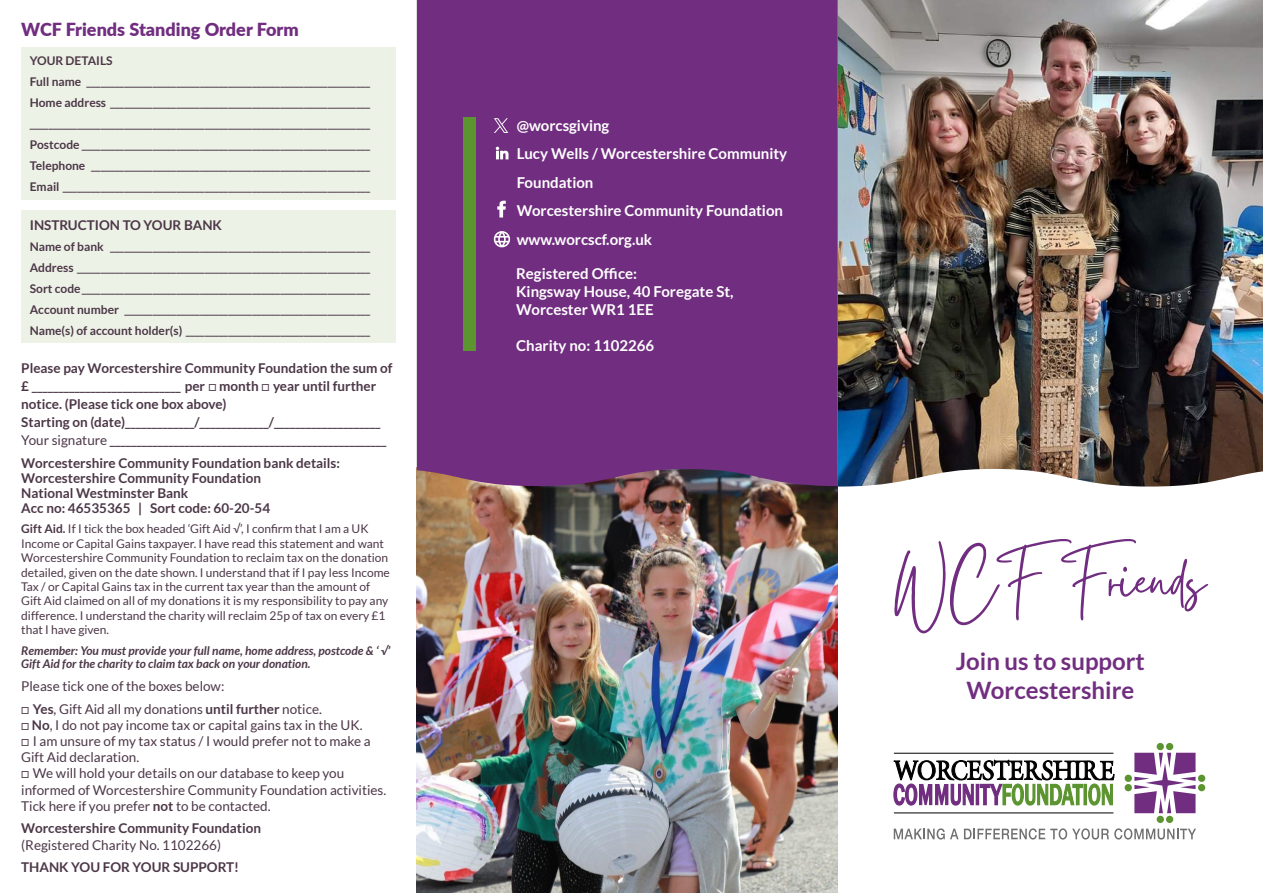
<style>
.page{position:relative;width:1263px;height:893px;background:#fff}
.page>*{position:absolute;margin:0;border:0;box-sizing:border-box;transform-origin:0 0}
.t1{font:68.25px "Gistesy";color:#712e80}
.t2{font:700 24px/28.8px "Lato";color:#712e80;text-align:center}
.t3{font:900 18px "Lato";color:#712e80}
.t4{font:700 15px/28.5px "Lato";color:#fff}
.t5{font:700 13.5px/18px "Lato";color:#4c3747}
.t6{font:13.5px/16.2px "Lato";color:#4c3747}
.t7{font:700 12px/21px "Lato";color:#4c3747}
.t8{font:12px/14.4px "Lato";color:#4c3747}
.t9{font:italic 700 12px/13.5px "Lato";color:#4c3747}
.s1{font-weight:500}
.s2{font-weight:400}
.s3{font-weight:700}
</style>
<div class="page">
<img style="left:417px;top:486px;width:421px;height:407px">
<div style="left:1157px;top:743px;width:7px;height:7px;background:#5c9430;border-radius:50%"></div>
<div style="left:1166px;top:743px;width:7px;height:7px;background:#5c9430;border-radius:50%"></div>
<div style="left:1125px;top:784px;width:7px;height:7px;background:#5c9430;border-radius:50%"></div>
<div style="left:1125px;top:775px;width:7px;height:7px;background:#5c9430;border-radius:50%"></div>
<div style="left:1198px;top:784px;width:7px;height:7px;background:#5c9430;border-radius:50%"></div>
<div style="left:1198px;top:775px;width:7px;height:7px;background:#5c9430;border-radius:50%"></div>
<div style="left:1157px;top:816px;width:7px;height:7px;background:#5c9430;border-radius:50%"></div>
<div style="left:1166px;top:816px;width:7px;height:7px;background:#5c9430;border-radius:50%"></div>
<svg style="left:1134px;top:753px;width:61px;height:60px"></svg>
<svg style="left:894px;top:828px;width:64px;height:11px"></svg>
<svg style="left:964px;top:828px;width:232px;height:11px"></svg>
<hr style="left:894px;top:812px;width:219px;height:1px;background:#000">
<hr style="left:894px;top:753px;width:219px;height:1px;background:#000">
<svg style="left:893px;top:760px;width:221px;height:46px"></svg>
<div style="left:417px;top:0;width:421px;height:486px;background:#712e80"></div>
<img style="left:838px;top:0;width:425px;height:487px">
<div style="left:21px;top:210px;width:374px;height:133px;background:#edf2e7"></div>
<div style="left:463px;top:117px;width:13px;height:234px;background:#5c9430"></div>
<svg style="left:494px;top:118px;width:14px;height:15px"></svg>
<svg style="left:496px;top:147px;width:12px;height:12px"></svg>
<svg style="left:497px;top:201px;width:9px;height:17px"></svg>
<svg style="left:494px;top:231px;width:16px;height:16px"></svg>
<div style="left:21px;top:47px;width:374px;height:152px;background:#edf2e7"></div>
<p class="t3" style="left:21px;top:16px;width:279px">WCF Friends Standing Order Form</p>
<p class="t7" style="left:30px;top:50px;width:84px">YOUR DETAILS</p>
<p class="t7" style="left:30px;top:71px;width:342px">Full name ____________________________________________________________</p>
<p class="t7" style="left:30px;top:92px;width:342px">Home address _______________________________________________________</p>
<p class="t7" style="left:30px;top:113px;width:342px">________________________________________________________________________<br>Postcode _____________________________________________________________</p>
<p class="t7" style="left:30px;top:155px;width:342px">Telephone ___________________________________________________________</p>
<p class="t7" style="left:30px;top:176px;width:342px">Email _________________________________________________________________</p>
<p class="t5" style="left:30px;top:216px;width:194px">INSTRUCTION TO YOUR BANK</p>
<p class="t7" style="left:30px;top:236px;width:342px">Name of bank _______________________________________________________</p>
<p class="t7" style="left:30px;top:257px;width:342px">Address ______________________________________________________________</p>
<p class="t7" style="left:30px;top:278px;width:342px">Sort code_____________________________________________________________</p>
<p class="t7" style="left:30px;top:299px;width:342px">Account number ____________________________________________________</p>
<p class="t7" style="left:30px;top:320px;width:342px">Name(s) of account holder(s) _______________________________________</p>
<p class="t5" style="left:21px;top:359px;width:373px">Please pay Worcestershire Community Foundation the sum of £ ____________________________ per <span class="s1">□</span> month <span class="s1">□</span> year until further notice. (Please tick one box above)<br>Starting on (date)_____________/_____________/____________________ <span class="s2">Your signature</span> ____________________________________________________</p>
<p class="t5" style="left:21px;top:455px;width:320px;line-height:15px">Worcestershire Community Foundation bank details:<br>Worcestershire Community Foundation<br>National Westminster Bank<br>Acc no: 46535365 | Sort code: 60-20-54</p>
<p class="t8" style="left:21px;top:522px;width:370px"><span class="s3">Gift Aid.</span> If I tick the box headed ‘Gift Aid √’, I confirm that I am a UK Income or Capital Gains taxpayer. I have read this statement and want Worcestershire Community Foundation to reclaim tax on the donation detailed, given on the date shown. I understand that if I pay less Income Tax / or Capital Gains tax in the current tax year than the amount of Gift Aid claimed on all of my donations it is my responsibility to pay any difference. I understand the charity will reclaim 25p of tax on every £1 that I have given.</p>
<p class="t9" style="left:21px;top:644px;width:371px">Remember: You must provide your full name, home address, postcode &amp; ‘ √’<br>Gift Aid for the charity to claim tax back on your donation.</p>
<p class="t6" style="left:21px;top:678px;width:205px">Please tick one of the boxes below:</p>
<p class="t6" style="left:21px;top:701px;width:302px"><span class="s1">□</span> <span class="s3">Yes</span>, Gift Aid all my donations <span class="s3">until further</span> notice.</p>
<p class="t6" style="left:21px;top:717px;width:343px"><span class="s1">□</span> <span class="s3">No</span>, I do not pay income tax or capital gains tax in the UK.</p>
<p class="t6" style="left:21px;top:733px;width:351px"><span class="s1">□</span> I am unsure of my tax status / I would prefer not to make a<br>Gift Aid declaration.</p>
<p class="t6" style="left:21px;top:765px;width:367px"><span class="s1">□</span> We will hold your details on our database to keep you informed of Worcestershire Community Foundation activities.<br>Tick here if you prefer <span class="s3">not</span> to be contacted.</p>
<p class="t5" style="left:21px;top:820px;width:241px;line-height:16.2px">Worcestershire Community Foundation <span class="s2">(Registered Charity No. 1102266)</span></p>
<p class="t5" style="left:21px;top:858px;width:219px">THANK YOU FOR YOUR SUPPORT!</p>
<p class="t4" style="left:517px;top:111px;width:94px">@worcsgiving</p>
<p class="t4" style="left:517px;top:140px;width:272px">Lucy Wells / Worcestershire Community<br>Foundation</p>
<p class="t4" style="left:517px;top:197px;width:268px">Worcestershire Community Foundation</p>
<p class="t4" style="left:517px;top:225px;width:137px">www.worcscf.org.uk</p>
<p class="t4" style="left:516px;top:259px;width:122px">Registered Office:</p>
<p class="t4" style="left:516px;top:282px;width:219px;line-height:18px">Kingsway House, 40 Foregate St,<br>Worcester WR1 1EE</p>
<p class="t4" style="left:516px;top:331px;width:140px">Charity no: 1102266</p>
<p class="t1" style="left:895px;top:533px;width:312px">WCF Friends</p>
<p class="t2" style="left:956px;top:646px;width:191px">Join us to support<br>Worcestershire</p>
</div>
